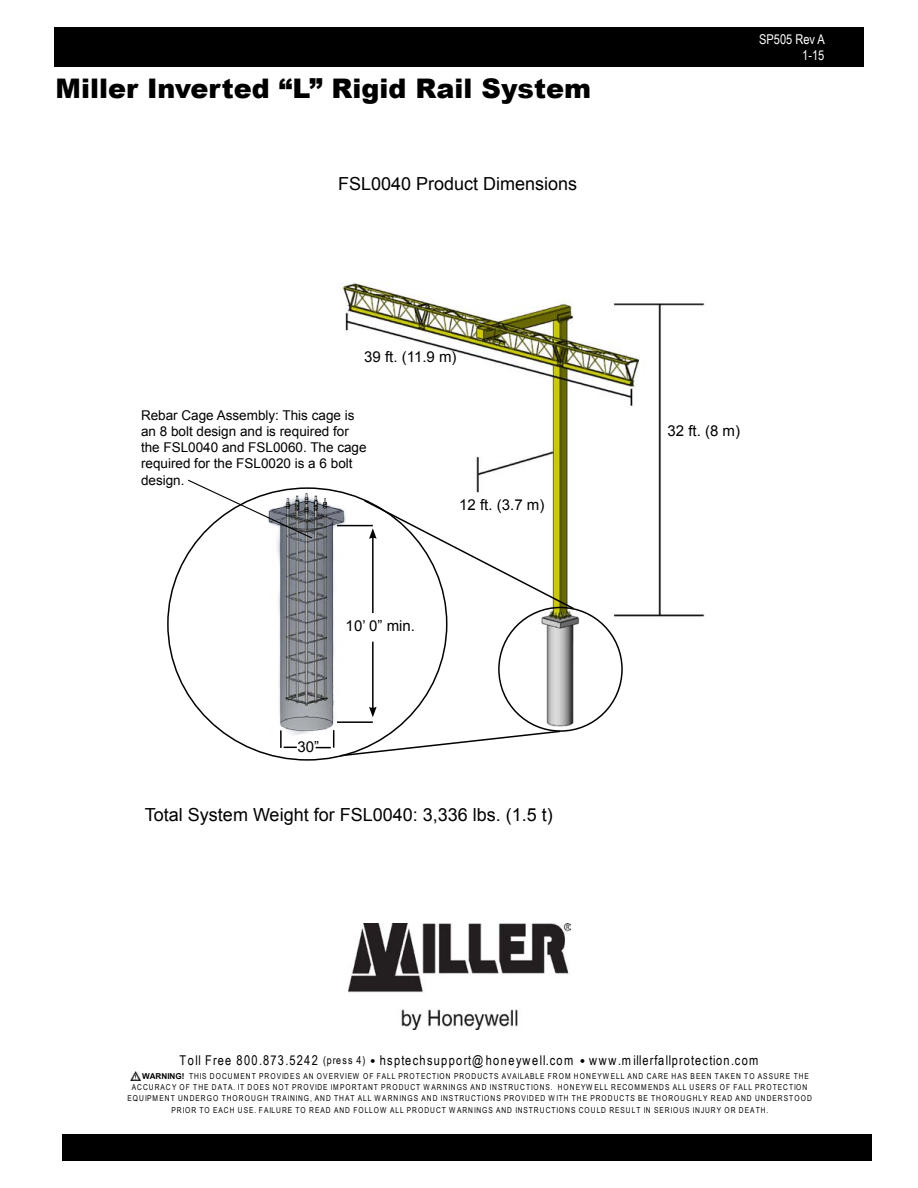
<style>
.page{position:relative;width:918px;height:1188px;background:#fff}
.page>*{position:absolute;margin:0;border:0;box-sizing:border-box;transform-origin:0 0}
.t1{font:900 27px "Arial";color:#000}
.t2{font:18px "Arial";color:#000}
.t3{font:15px "Arial";color:#000}
.t4{font:13.5px/16.2px "Arial";color:#000}
.t5{font:13.5px "Arial Narrow";letter-spacing:.1em;color:#000}
.t6{font:13.5px/16.2px "Arial Narrow";color:#fff;text-align:right}
.t7{font:8.1px "Arial Narrow";letter-spacing:.13em;color:#000}
.s1{font-size:10.95px}
.s2{font-family:"Arial";font-weight:700}
</style>
<div class="page">
<div style="left:54px;top:27px;width:810px;height:39px;background:#000"></div>
<div style="left:62px;top:1134px;width:810px;height:27px;background:#000"></div>
<img style="left:349px;top:923px;width:222px;height:107px">
<svg style="left:130px;top:1072px;width:10px;height:9px"></svg>
<img style="left:319px;top:282px;width:386px;height:479px">
<img style="left:245px;top:472px;width:125px;height:288px">
<hr style="left:337px;top:525px;width:36px;height:1px;background:#000">
<hr style="left:337px;top:721px;width:36px;height:2px;background:#000">
<hr style="left:372px;top:537px;width:2px;height:76px;background:#000">
<hr style="left:372px;top:642px;width:2px;height:67px;background:#000">
<svg style="left:369px;top:707px;width:8px;height:10px"></svg>
<svg style="left:280px;top:730px;width:17px;height:18px"></svg>
<svg style="left:188px;top:479px;width:125px;height:60px"></svg>
<svg style="left:362px;top:499px;width:214px;height:112px"></svg>
<svg style="left:316px;top:730px;width:246px;height:27px"></svg>
<h1 class="t1" style="left:56px;top:69px;width:537px">Miller Inverted “L” Rigid Rail System</h1>
<h2 class="t2" style="left:338px;top:172px;width:241px">FSL0040 Product Dimensions</h2>
<h3 class="t3" style="left:364px;top:347px;width:94px">39 ft. (11.9 m)</h3>
<h3 class="t4" style="left:141px;top:407px;width:227px">Rebar Cage Assembly: This cage is an 8 bolt design and is required for the FSL0040 and FSL0060. The cage required for the FSL0020 is a 6 bolt design.</h3>
<h3 class="t3" style="left:346px;top:616px;width:71px">10’ 0” min.</h3>
<h3 class="t3" style="left:297px;top:737px;width:23px">30”</h3>
<h3 class="t3" style="left:459px;top:494px;width:87px">12 ft. (3.7 m)</h3>
<h2 class="t2" style="left:145px;top:803px;width:409px">Total System Weight for FSL0040: 3,336 lbs. (1.5 t)</h2>
<h3 class="t6" style="left:759px;top:30px;width:67px">SP505 Rev A<br>1-15</h3>
<h3 class="t3" style="left:668px;top:421px;width:74px">32 ft. (8 m)</h3>
<h3 class="t5" style="left:179px;top:1051px;width:580px">Toll Free 800.873.5242 <span class="s1">(press 4)</span> hsptechsupport@honeywell.com www.millerfallprotection.com</h3>
<p class="t7" style="left:142px;top:1070px;width:668px"><span class="s2">WARNING!</span> THIS DOCUMENT PROVIDES AN OVERVIEW OF FALL PROTECTION PRODUCTS AVAILABLE FROM HONEYWELL AND CARE HAS BEEN TAKEN TO ASSURE THE</p>
<p class="t7" style="left:132px;top:1081px;width:677px">ACCURACY OF THE DATA. IT DOES NOT PROVIDE IMPORTANT PRODUCT WARNINGS AND INSTRUCTIONS. HONEYWELL RECOMMENDS ALL USERS OF FALL PROTECTION</p>
<p class="t7" style="left:127px;top:1093px;width:686px">EQUIPMENT UNDERGO THOROUGH TRAINING, AND THAT ALL WARNINGS AND INSTRUCTIONS PROVIDED WITH THE PRODUCTS BE THOROUGHLY READ AND UNDERSTOOD</p>
<p class="t7" style="left:172px;top:1104px;width:598px">PRIOR TO EACH USE. FAILURE TO READ AND FOLLOW ALL PRODUCT WARNINGS AND INSTRUCTIONS COULD RESULT IN SERIOUS INJURY OR DEATH.</p>
</div>
